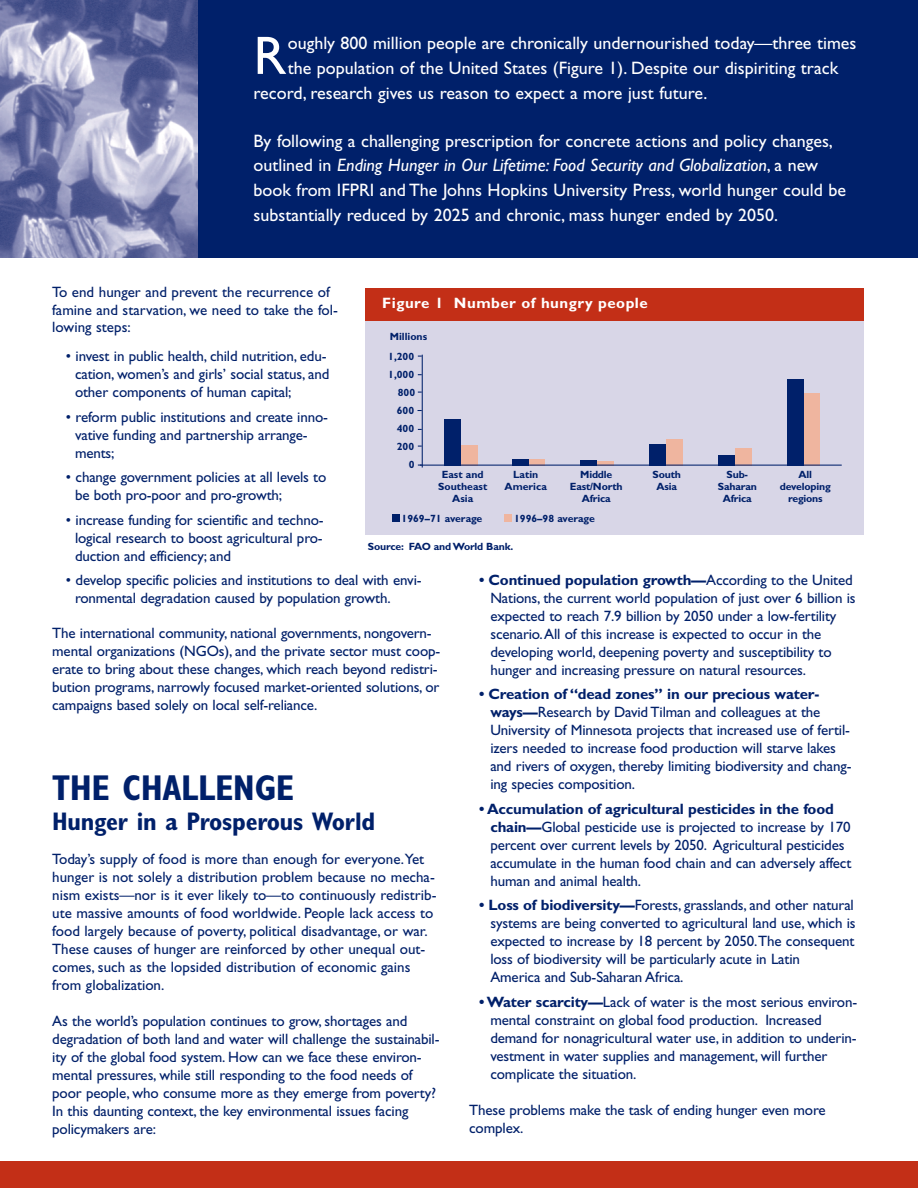
<style>
.page{position:relative;width:918px;height:1188px;background:#fff}
.page>*{position:absolute;margin:0;border:0;box-sizing:border-box;transform-origin:0 0}
.t1{font:54.3px "Gill Sans";color:#fff}
.t2{font:700 condensed 36px "Gill Sans";letter-spacing:-.01em;color:#00206a}
.t3{font:700 condensed 25.5px "Gill Sans";letter-spacing:-.01em;color:#00206a}
.t4{font:18px/24.8px "Gill Sans";color:#fff}
.t5{font:15px/18px "Gill Sans";letter-spacing:-.01em;color:#00206a}
.t6{font:700 15px "Gill Sans";letter-spacing:.035em;color:#fff}
.t7{font:700 10.5px/12px "Gill Sans";letter-spacing:-.015em;color:#00206a;text-align:center}
.s1{font-style:italic}
.s2{font-weight:700}
</style>
<div class="page">
<div style="left:0;top:0;width:918px;height:258px;background:#00206a"></div>
<div style="left:0;top:1161px;width:918px;height:27px;background:#c32f17"></div>
<div style="left:365px;top:319px;width:499px;height:216px;background:#d8d6e7"></div>
<div style="left:366px;top:288px;width:498px;height:32px;background:#c32f17"></div>
<hr style="left:422px;top:355px;width:1px;height:113px;background:#00206a">
<div style="left:444px;top:419px;width:17px;height:47px;background:#00206a"></div>
<div style="left:461px;top:445px;width:17px;height:21px;background:#efb59f"></div>
<svg style="left:529px;top:459px;width:16px;height:6px"></svg>
<svg style="left:597px;top:461px;width:17px;height:4px"></svg>
<div style="left:666px;top:439px;width:17px;height:27px;background:#efb59f"></div>
<div style="left:735px;top:449px;width:17px;height:17px;background:#efb59f"></div>
<div style="left:804px;top:394px;width:16px;height:72px;background:#efb59f"></div>
<div style="left:513px;top:459px;width:16px;height:7px;background:#00206a"></div>
<div style="left:581px;top:461px;width:16px;height:5px;background:#00206a"></div>
<div style="left:649px;top:444px;width:17px;height:22px;background:#00206a"></div>
<div style="left:718px;top:455px;width:17px;height:11px;background:#00206a"></div>
<div style="left:787px;top:380px;width:16px;height:86px;background:#00206a"></div>
<div style="left:392px;top:514px;width:8px;height:8px;background:#00206a"></div>
<div style="left:504px;top:514px;width:8px;height:8px;background:#efb59f"></div>
<hr style="left:420px;top:465px;width:422px;height:1px;background:#00206a">
<img style="left:0;top:0;width:197px;height:258px">
<h1 class="t1" style="left:254px;top:37px;width:34px">R</h1>
<p class="t4" style="left:288px;top:33px;width:570px">oughly 800 million people are chronically undernourished today—three times</p>
<p class="t4" style="left:288px;top:57px;width:552px">the population of the United States (Figure 1). Despite our dispiriting track</p>
<p class="t4" style="left:254px;top:82px;width:456px">record, research gives us reason to expect a more just future.</p>
<p class="t4" style="left:254px;top:130px;width:594px">By following a challenging prescription for concrete actions and policy changes, outlined in <span class="s1">Ending Hunger in Our Lifetime: Food Security and Globalization</span>, a new book from IFPRI and The Johns Hopkins University Press, world hunger could be substantially reduced by 2025 and chronic, mass hunger ended by 2050.</p>
<p class="t5" style="left:52px;top:285px;width:287px;line-height:17.2px">To end hunger and prevent the recurrence of famine and starvation, we need to take the fol&shy;lowing steps:</p>
<p class="t5" style="left:75px;top:349px;width:256px;text-indent:-9px">• invest in public health, child nutrition, edu&shy;cation, women’s and girls’ social status, and other components of human capital;</p>
<p class="t5" style="left:75px;top:409px;width:255px;text-indent:-9px">• reform public institutions and create inno&shy;vative funding and partnership arrange&shy;ments;</p>
<p class="t5" style="left:75px;top:470px;width:253px;text-indent:-9px">• change government policies at all levels to be both pro-poor and pro-growth;</p>
<p class="t5" style="left:75px;top:512px;width:250px;text-align:justify;text-indent:-9px">• increase funding for scientific and techno&shy;logical research to boost agricultural pro&shy;duction and efficiency; and</p>
<p class="t5" style="left:75px;top:573px;width:348px;text-indent:-9px">• develop specific policies and institutions to deal with envi&shy;ronmental degradation caused by population growth.</p>
<p class="t5" style="left:52px;top:626px;width:390px">The international community, national governments, nongovern&shy;mental organizations (NGOs), and the private sector must coop&shy;erate to bring about these changes, which reach beyond redistri&shy;bution programs, narrowly focused market-oriented solutions, or campaigns based solely on local self-reliance.</p>
<p class="t6" style="left:382px;top:298px;width:267px">Figure 1 Number of hungry people</p>
<p class="t7" style="left:390px;top:332px;width:39px">Millions</p>
<p class="t7" style="left:388px;top:367px;width:29px;line-height:18px;text-align:right">1,000<br>800</p>
<p class="t7" style="left:388px;top:352px;width:28px">1,200</p>
<p class="t7" style="left:397px;top:403px;width:19px;line-height:18px;text-align:right">600<br>400<br>200<br>0</p>
<p class="t7" style="left:505px;top:470px;width:44px">Latin<br>America</p>
<p class="t7" style="left:570px;top:470px;width:54px">Middle<br>East/North<br>Africa</p>
<p class="t7" style="left:653px;top:470px;width:30px">South<br>Asia</p>
<p class="t7" style="left:718px;top:470px;width:40px">Sub-<br>Saharan<br>Africa</p>
<p class="t7" style="left:368px;top:541px;width:147px">Source: FAO and World Bank.</p>
<p class="t7" style="left:438px;top:470px;width:51px">East and<br>Southeast<br>Asia</p>
<p class="t7" style="left:402px;top:514px;width:82px">1969–71 average</p>
<p class="t7" style="left:514px;top:514px;width:82px">1996–98 average</p>
<p class="t7" style="left:780px;top:470px;width:52px">All developing regions</p>
<p class="t5" style="left:490px;top:573px;width:367px;text-indent:-11px"><span class="s2">• Continued population growth—</span>According to the United Nations, the current world population of just over 6 billion is expected to reach 7.9 billion by 2050 under a low-fertility scenario.All of this increase is expected to occur in the developing world, deepening poverty and susceptibility to hunger and increasing pressure on natural resources.</p>
<p class="t5" style="left:490px;top:687px;width:363px;text-indent:-11px"><span class="s2">• Creation of “dead zones” in our precious water&shy;ways—</span>Research by David Tilman and colleagues at the University of Minnesota projects that increased use of fertil&shy;izers needed to increase food production will starve lakes and rivers of oxygen, thereby limiting biodiversity and chang&shy;ing species composition.</p>
<p class="t5" style="left:490px;top:801px;width:362px;text-indent:-11px"><span class="s2">• Accumulation of agricultural pesticides in the food chain—</span>Global pesticide use is projected to increase by 170 percent over current levels by 2050. Agricultural pesticides accumulate in the human food chain and can adversely affect human and animal health.</p>
<p class="t5" style="left:490px;top:898px;width:367px;text-indent:-11px"><span class="s2">• Loss of biodiversity—</span>Forests, grasslands, and other natural systems are being converted to agricultural land use, which is expected to increase by 18 percent by 2050.The consequent loss of biodiversity will be particularly acute in Latin<br>America and Sub-Saharan Africa.</p>
<p class="t5" style="left:490px;top:994px;width:368px;text-indent:-11px"><span class="s2">• Water scarcity—</span>Lack of water is the most serious environ&shy;mental constraint on global food production. Increased demand for nonagricultural water use, in addition to underin&shy;vestment in water supplies and management, will further complicate the situation.</p>
<p class="t5" style="left:469px;top:1102px;width:358px">These problems make the task of ending hunger even more complex.</p>
<h2 class="t2" style="left:52px;top:775px;width:243px">THE CHALLENGE</h2>
<h3 class="t3" style="left:52px;top:812px;width:324px">Hunger in a Prosperous World</h3>
<p class="t5" style="left:52px;top:851px;width:386px">Today’s supply of food is more than enough for everyone.Yet hunger is not solely a distribution problem because no mecha&shy;nism exists—nor is it ever likely to—to continuously redistrib&shy;ute massive amounts of food worldwide. People lack access to food largely because of poverty, political disadvantage, or war.<br>These causes of hunger are reinforced by other unequal out&shy;comes, such as the lopsided distribution of economic gains from globalization.</p>
<p class="t5" style="left:52px;top:1013px;width:389px">As the world’s population continues to grow, shortages and degradation of both land and water will challenge the sustainabil&shy;ity of the global food system. How can we face these environ&shy;mental pressures, while still responding to the food needs of poor people, who consume more as they emerge from poverty?<br>In this daunting context, the key environmental issues facing policymakers are:</p>
</div>
